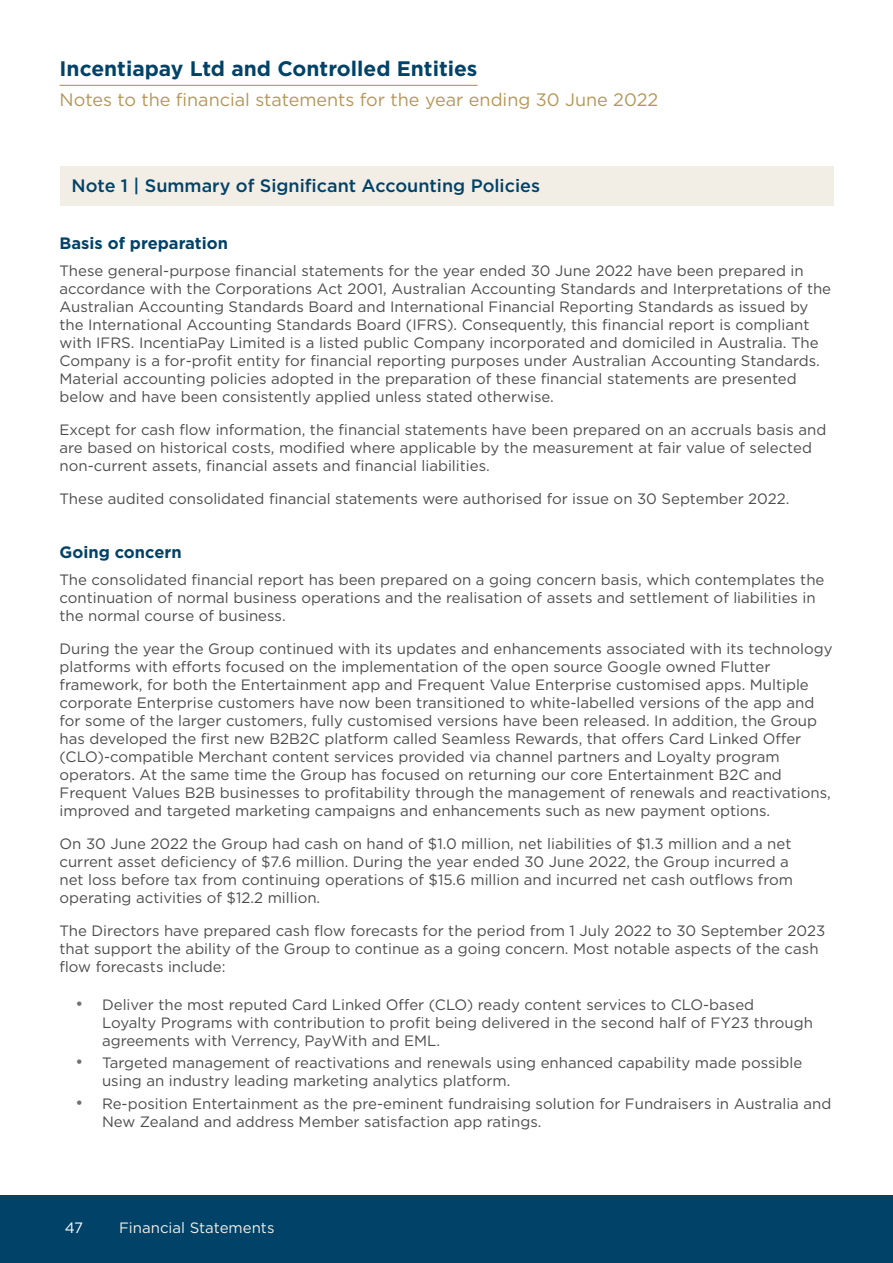
<style>
.page{position:relative;width:893px;height:1263px;background:#fff}
.page>*{position:absolute;margin:0;border:0;box-sizing:border-box;transform-origin:0 0}
.t1{font:700 21px "Gotham";color:#004268}
.t2{font:18px "Gotham";color:#b4975a}
.t3{font:500 18px "Gotham";color:#004268}
.t4{font:700 16.5px "Gotham";color:#004268}
.t5{font:15px/18px "Gotham";color:#4d4d4f}
.t6{font:15px "Gotham";color:#f2ede5}
.t7{font:15px "Gotham";color:#fff}
.s1{font-weight:300;font-size:18px;color:#717275}
</style>
<div class="page">
<hr style="left:60px;top:85px;width:417px;height:1px;background:#b4975a">
<div style="left:0;top:1195px;width:893px;height:68px;background:#004268"></div>
<div style="left:60px;top:166px;width:773px;height:39px;background:#f2ede5"></div>
<h1 class="t1" style="left:60px;top:55px;width:419px">Incentiapay Ltd and Controlled Entities</h1>
<p class="t2" style="left:60px;top:88px;width:600px">Notes to the financial statements for the year ending 30 June 2022</p>
<p class="t3" style="left:72px;top:174px;width:470px">Note 1 | Summary of Significant Accounting Policies</p>
<p class="t4" style="left:60px;top:232px;width:170px">Basis of preparation</p>
<p class="t5" style="left:60px;top:261px;width:773px">These general-purpose financial statements for the year ended 30 June 2022 have been prepared in accordance with the Corporations Act 2001, Australian Accounting Standards and Interpretations of the Australian Accounting Standards Board and International Financial Reporting Standards as issued by the International Accounting Standards Board (IFRS). Consequently, this financial report is compliant with IFRS. IncentiaPay Limited is a listed public Company incorporated and domiciled in Australia. The Company is a for-profit entity for financial reporting purposes under Australian Accounting Standards.<br>Material accounting policies adopted in the preparation of these financial statements are presented below and have been consistently applied unless stated otherwise.</p>
<p class="t5" style="left:60px;top:420px;width:768px">Except for cash flow information, the financial statements have been prepared on an accruals basis and are based on historical costs, modified where applicable by the measurement at fair value of selected non-current assets, financial assets and financial liabilities.</p>
<p class="t5" style="left:60px;top:489px;width:731px">These audited consolidated financial statements were authorised for issue on 30 September 2022.</p>
<p class="t4" style="left:60px;top:541px;width:124px">Going concern</p>
<p class="t5" style="left:60px;top:570px;width:766px">The consolidated financial report has been prepared on a going concern basis, which contemplates the continuation of normal business operations and the realisation of assets and settlement of liabilities in the normal course of business.</p>
<p class="t5" style="left:60px;top:639px;width:774px">During the year the Group continued with its updates and enhancements associated with its technology platforms with efforts focused on the implementation of the open source Google owned Flutter framework, for both the Entertainment app and Frequent Value Enterprise customised apps. Multiple corporate Enterprise customers have now been transitioned to white-labelled versions of the app and for some of the larger customers, fully customised versions have been released. In addition, the Group has developed the first new B2B2C platform called Seamless Rewards, that offers Card Linked Offer (CLO)-compatible Merchant content services provided via channel partners and Loyalty program operators. At the same time the Group has focused on returning our core Entertainment B2C and Frequent Values B2B businesses to profitability through the management of renewals and reactivations, improved and targeted marketing campaigns and enhancements such as new payment options.</p>
<p class="t5" style="left:60px;top:834px;width:735px">On 30 June 2022 the Group had cash on hand of $1.0 million, net liabilities of $1.3 million and a net current asset deficiency of $7.6 million. During the year ended 30 June 2022, the Group incurred a net loss before tax from continuing operations of $15.6 million and incurred net cash outflows from operating activities of $12.2 million.</p>
<p class="t5" style="left:60px;top:921px;width:767px">The Directors have prepared cash flow forecasts for the period from 1 July 2022 to 30 September 2023 that support the ability of the Group to continue as a going concern. Most notable aspects of the cash flow forecasts include:</p>
<p class="t5" style="left:102px;top:995px;width:712px;text-indent:-27px"><span class="s1">•</span> Deliver the most reputed Card Linked Offer (CLO) ready content services to CLO-based<br>Loyalty Programs with contribution to profit being delivered in the second half of FY23 through agreements with Verrency, PayWith and EML.</p>
<p class="t5" style="left:102px;top:1053px;width:702px;text-indent:-27px"><span class="s1">•</span> Targeted management of reactivations and renewals using enhanced capability made possible using an industry leading marketing analytics platform.</p>
<p class="t5" style="left:102px;top:1094px;width:731px;text-indent:-27px"><span class="s1">•</span> Re-position Entertainment as the pre-eminent fundraising solution for Fundraisers in Australia and<br>New Zealand and address Member satisfaction app ratings.</p>
<p class="t7" style="left:65px;top:1218px;width:20px">47</p>
<p class="t6" style="left:119px;top:1218px;width:157px">Financial Statements</p>
</div>
